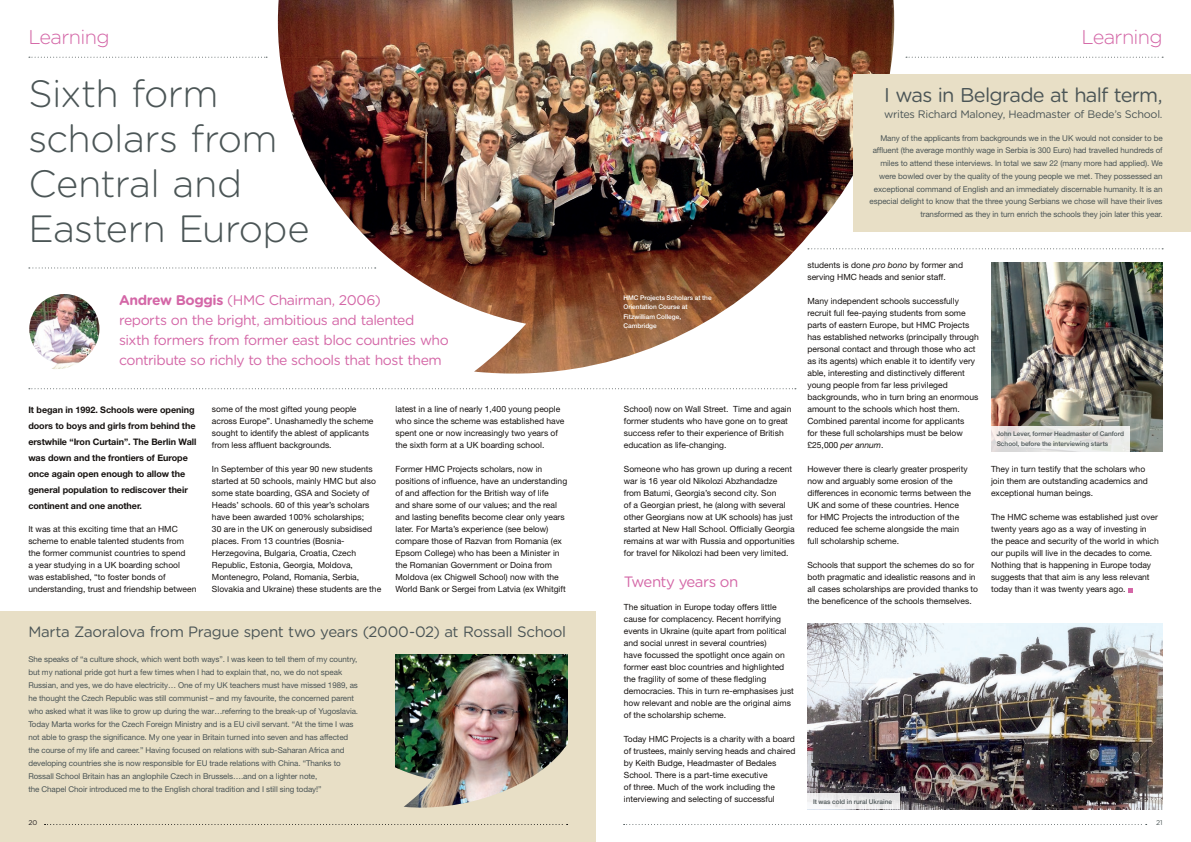
<style>
.page{position:relative;width:1191px;height:842px;background:#fff}
.page>*{position:absolute;margin:0;border:0;box-sizing:border-box;transform-origin:0 0}
.t1{font:300 38px/45px "Gotham Rounded";letter-spacing:-.015em;color:#4b5556}
.t2{font:20px "Gotham Rounded";letter-spacing:-.035em;color:#4b5556}
.t3{font:300 20px "Gotham Rounded";letter-spacing:-.035em;color:#d467a7}
.t4{font:15px "Gotham Rounded";letter-spacing:-.025em;color:#4b5556}
.t5{font:15px "Gotham Rounded";letter-spacing:-.035em;color:#d467a7}
.t6{font:14px/20px "Gotham Rounded";letter-spacing:-.035em;color:#d467a7}
.t7{font:10.9px "Gotham Rounded";letter-spacing:-.025em;color:#4b5556}
.t8{font:700 9px/16px "Helvetica Neue LT Pro";letter-spacing:-.005em;color:#161210}
.t9{font:8.5px/12px "Helvetica Neue LT Pro";color:#161210}
.t10{font:8px/13px "Helvetica Neue LT Pro";letter-spacing:-.01em;color:#4b5556}
.t11{font:6.8px "Gotham Rounded";color:#231f20}
.t12{font:6.8px "Gotham Rounded";color:#4b5556}
.t13{font:500 6.5px/9.2px "Helvetica Neue LT Pro";letter-spacing:.005em;color:#4b5556}
.t14{font:500 6.5px/9.2px "Helvetica Neue LT Pro";color:#fff}
.s1{font-weight:700}
.s2{font-style:italic}
</style>
<div class="page">
<div style="left:0;top:612px;width:595px;height:230px;background:#e8dfc6"></div>
<svg style="left:623px;top:824px;width:523px;height:1px"></svg>
<img style="left:278px;top:0;width:616px;height:374px">
<svg style="left:1128px;top:588px;width:4px;height:4px"></svg>
<svg style="left:29px;top:388px;width:767px;height:1px"></svg>
<svg style="left:29px;top:267px;width:347px;height:1px"></svg>
<svg style="left:808px;top:248px;width:355px;height:1px"></svg>
<svg style="left:29px;top:57px;width:238px;height:1px"></svg>
<svg style="left:906px;top:57px;width:257px;height:1px"></svg>
<div style="left:854px;top:74px;width:337px;height:157px;background:#e8dfc6"></div>
<img style="left:29px;top:294px;width:70px;height:75px">
<img style="left:807px;top:623px;width:355px;height:186px">
<img style="left:991px;top:262px;width:171px;height:189px">
<img style="left:395px;top:654px;width:172px;height:86px">
<div style="left:807px;top:793px;width:92px;height:16px;background:linear-gradient(to right,#f3f3f4,#e5e5e5)"></div>
<svg style="left:991px;top:426px;width:139px;height:26px;background:#e7e6e4"></svg>
<svg style="left:45px;top:740px;width:523px;height:85px"></svg>
<p class="t3" style="left:28px;top:24px;width:83px">Learning</p>
<p class="t3" style="left:1081px;top:24px;width:83px">Learning</p>
<p class="t1" style="left:28px;top:69px;width:283px">Sixth form scholars from<br>Central and<br>Eastern Europe</p>
<p class="t2" style="left:884px;top:81px;width:280px">I was in Belgrade at half term,</p>
<p class="t7" style="left:884px;top:106px;width:280px">writes Richard Maloney, Headmaster of Bede’s School.</p>
<p class="t10" style="left:869px;top:131px;width:295px;line-height:12.7px;text-align:right">Many of the applicants from backgrounds we in the UK would not consider to be affluent (the average monthly wage in Serbia is 300 Euro) had travelled hundreds of miles to attend these interviews. In total we saw 22 (many more had applied). We were bowled over by the quality of the young people we met. They possessed an exceptional command of English and an immediately discernable humanity. It is an especial delight to know that the three young Serbians we chose will have their lives transformed as they in turn enrich the schools they join later this year.</p>
<p class="t6" style="left:119px;top:289px;width:263px"><span class="s1">Andrew Boggis</span> (HMC Chairman, 2006)</p>
<p class="t6" style="left:119px;top:309px;width:297px">reports on the bright, ambitious and talented</p>
<p class="t6" style="left:119px;top:329px;width:331px">sixth formers from former east bloc countries who contribute so richly to the schools that host them</p>
<p class="t8" style="left:28px;top:401px;width:169px">It began in 1992. Schools were opening doors to boys and girls from behind the erstwhile “Iron Curtain”. The Berlin Wall was down and the frontiers of Europe once again open enough to allow the general population to rediscover their continent and one another.</p>
<p class="t9" style="left:28px;top:523px;width:169px">It was at this exciting time that an HMC scheme to enable talented students from the former communist countries to spend<br>a year studying in a UK boarding school was established, “to foster bonds of understanding, trust and friendship between</p>
<p class="t9" style="left:212px;top:403px;width:163px">some of the most gifted young people across Europe”. Unashamedly the scheme sought to identify the ablest of applicants from less affluent backgrounds.</p>
<p class="t9" style="left:212px;top:463px;width:171px">In September of this year 90 new students started at 50 schools, mainly HMC but also some state boarding, GSA and Society of Heads’ schools. 60 of this year’s scholars have been awarded 100% scholarships;<br>30 are in the UK on generously subsidised places. From 13 countries (Bosnia-Herzegovina, Bulgaria, Croatia, Czech Republic, Estonia, Georgia, Moldova, Montenegro, Poland, Romania, Serbia, Slovakia and Ukraine) these students are the</p>
<p class="t9" style="left:395px;top:403px;width:170px">latest in a line of nearly 1,400 young people who since the scheme was established have spent one or now increasingly two years of the sixth form at a UK boarding school.</p>
<p class="t9" style="left:395px;top:463px;width:173px">Former HMC Projects scholars, now in positions of influence, have an understanding of and affection for the British way of life<br>and share some of our values; and the real and lasting benefits become clear only years later. For Marta’s experience (see below) compare those of Razvan from Romania (ex Epsom College) who has been a Minister in the Romanian Government or Doina from Moldova (ex Chigwell School) now with the World Bank or Sergei from Latvia (ex Whitgift</p>
<p class="t4" style="left:28px;top:621px;width:539px">Marta Zaoralova from Prague spent two years (2000-02) at Rossall School</p>
<p class="t10" style="left:28px;top:653px;width:331px">She speaks of “a culture shock, which went both ways”. I was keen to tell them of my country, but my national pride got hurt a few times when I had to explain that, no, we do not speak Russian, and yes, we do have electricity… One of my UK teachers must have missed 1989, as he thought the Czech Republic was still communist – and my favourite, the concerned parent who asked what it was like to grow up during the war…referring to the break-up of Yugoslavia.<br>Today Marta works for the Czech Foreign Ministry and is a EU civil servant. “At the time I was not able to grasp the significance. My one year in Britain turned into seven and has affected the course of my life and career.” Having focused on relations with sub-Saharan Africa and developing countries she is now responsible for EU trade relations with China. “Thanks to Rossall School Britain has an anglophile Czech in Brussels….and on a lighter note,</p>
<p class="t10" style="left:28px;top:783px;width:295px">the Chapel Choir introduced me to the English choral tradition and I still sing today!”</p>
<p class="t14" style="left:623px;top:293px;width:90px">HMC Projects Scholars at the<br>Orientation Course at</p>
<p class="t14" style="left:623px;top:312px;width:59px">Fitzwilliam College,</p>
<p class="t14" style="left:623px;top:321px;width:35px">Cambridge</p>
<p class="t9" style="left:624px;top:403px;width:169px">School) now on Wall Street. Time and again former students who have gone on to great success refer to their experience of British education as life-changing.</p>
<p class="t9" style="left:624px;top:463px;width:172px">Someone who has grown up during a recent war is 16 year old Nikolozi Abzhandadze from Batumi, Georgia’s second city. Son<br>of a Georgian priest, he (along with several other Georgians now at UK schools) has just started at New Hall School. Officially Georgia remains at war with Russia and opportunities for travel for Nikolozi had been very limited.</p>
<p class="t5" style="left:624px;top:572px;width:116px">Twenty years on</p>
<p class="t9" style="left:624px;top:601px;width:172px">The situation in Europe today offers little cause for complacency. Recent horrifying events in Ukraine (quite apart from political and social unrest in several countries)<br>have focussed the spotlight once again on former east bloc countries and highlighted the fragility of some of these fledgling democracies. This in turn re-emphasises just how relevant and noble are the original aims of the scholarship scheme.</p>
<p class="t9" style="left:624px;top:733px;width:173px">Today HMC Projects is a charity with a board of trustees, mainly serving heads and chaired by Keith Budge, Headmaster of Bedales School. There is a part-time executive<br>of three. Much of the work including the interviewing and selecting of successful</p>
<p class="t9" style="left:807px;top:259px;width:157px">students is done <span class="s2">pro bono</span> by former and serving HMC heads and senior staff.</p>
<p class="t9" style="left:807px;top:295px;width:173px">Many independent schools successfully recruit full fee-paying students from some parts of eastern Europe, but HMC Projects has established networks (principally through personal contact and through those who act as its agents) which enable it to identify very able, interesting and distinctively different young people from far less privileged backgrounds, who in turn bring an enormous amount to the schools which host them.<br>Combined parental income for applicants<br>for these full scholarships must be below £25,000 <span class="s2">per annum</span>.</p>
<p class="t9" style="left:807px;top:463px;width:165px">However there is clearly greater prosperity now and arguably some erosion of the differences in economic terms between the UK and some of these countries. Hence for HMC Projects the introduction of the reduced fee scheme alongside the main</p>
<p class="t9" style="left:807px;top:535px;width:93px">full scholarship scheme.</p>
<p class="t9" style="left:807px;top:559px;width:172px">Schools that support the schemes do so for both pragmatic and idealistic reasons and in all cases scholarships are provided thanks to the beneficence of the schools themselves.</p>
<p class="t13" style="left:813px;top:796px;width:81px">It was cold in rural Ukraine</p>
<p class="t13" style="left:996px;top:429px;width:129px">John Lever, former Headmaster of Canford<br>School, before the interviewing starts</p>
<p class="t9" style="left:991px;top:463px;width:158px">They in turn testify that the scholars who join them are outstanding academics and exceptional human beings.</p>
<p class="t9" style="left:991px;top:511px;width:169px">The HMC scheme was established just over twenty years ago as a way of investing in the peace and security of the world in which our pupils will live in the decades to come.<br>Nothing that is happening in Europe today suggests that that aim is any less relevant today than it was twenty years ago.</p>
<p class="t11" style="left:28px;top:818px;width:10px">20</p>
<p class="t12" style="left:1156px;top:818px;width:8px">21</p>
</div>
